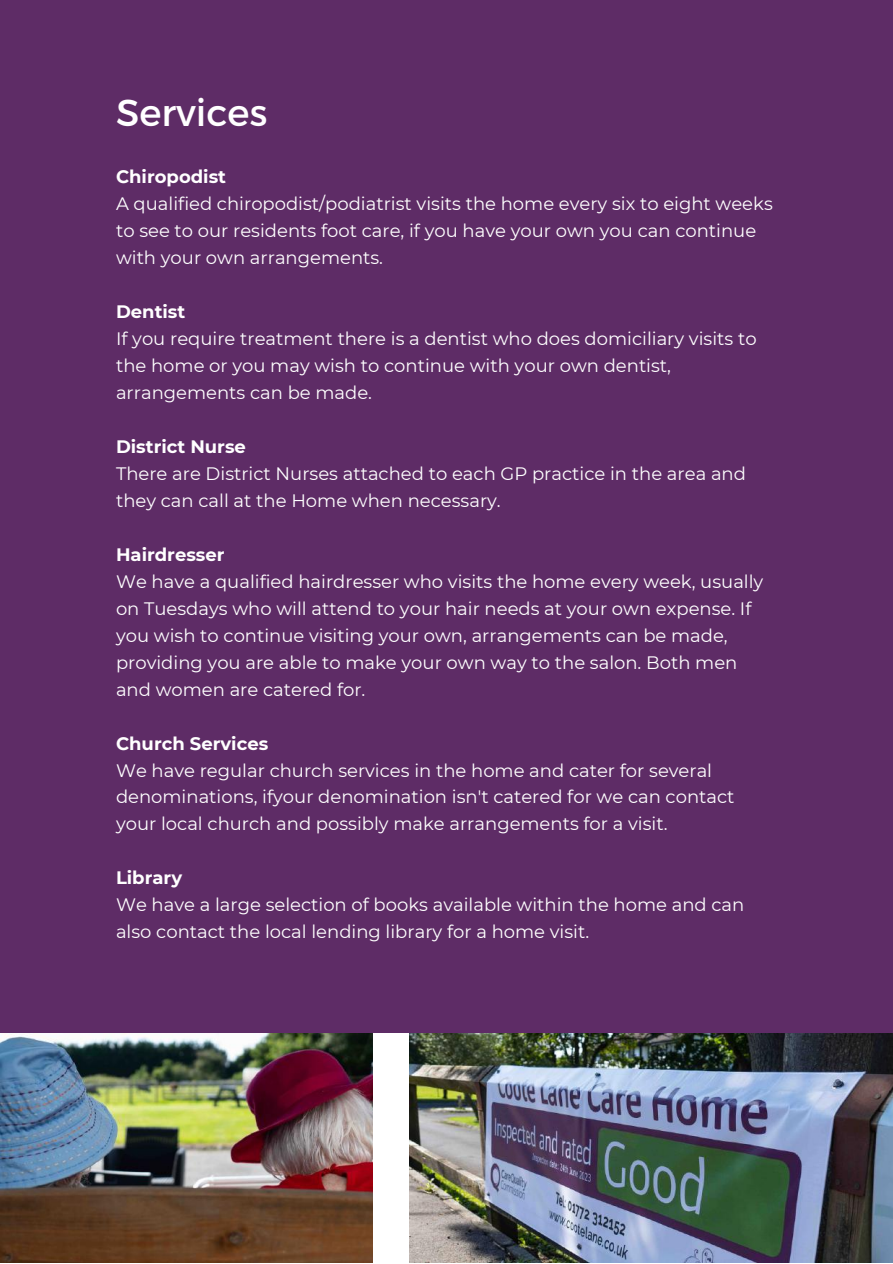
<style>
.page{position:relative;width:893px;height:1264px;background:#fff}
.page>*{position:absolute;margin:0;border:0;box-sizing:border-box;transform-origin:0 0}
.t1{font:37.5px "Montserrat";color:#fff}
.t2{font:18px/27px "Montserrat";color:#fff}
.t3{font:700 18px "Montserrat";color:#fff}
</style>
<div class="page">
<img style="left:0;top:1032px;width:373px;height:230px">
<img style="left:409px;top:1032px;width:483px;height:230px">
<div style="left:0;top:0;width:892px;height:1032px;background:#5e2c66"></div>
<h1 class="t1" style="left:116px;top:88px;width:153px">Services</h1>
<p class="t3" style="left:116px;top:165px;width:111px">Chiropodist</p>
<p class="t2" style="left:116px;top:190px;width:658px">A qualified chiropodist/podiatrist visits the home every six to eight weeks to see to our residents foot care, if you have your own you can continue with your own arrangements.</p>
<p class="t3" style="left:116px;top:300px;width:71px">Dentist</p>
<p class="t2" style="left:116px;top:325px;width:642px">If you require treatment there is a dentist who does domiciliary visits to the home or you may wish to continue with your own dentist, arrangements can be made.</p>
<p class="t3" style="left:116px;top:435px;width:131px">District Nurse</p>
<p class="t2" style="left:116px;top:459px;width:631px">There are District Nurses attached to each GP practice in the area and they can call at the Home when necessary.</p>
<p class="t3" style="left:116px;top:543px;width:110px">Hairdresser</p>
<p class="t2" style="left:116px;top:567px;width:648px">We have a qualified hairdresser who visits the home every week, usually on Tuesdays who will attend to your hair needs at your own expense. If you wish to continue visiting your own, arrangements can be made, providing you are able to make your own way to the salon. Both men and women are catered for.</p>
<p class="t3" style="left:116px;top:732px;width:154px">Church Services</p>
<p class="t2" style="left:116px;top:756px;width:620px">We have regular church services in the home and cater for several denominations, ifyour denomination isn't catered for we can contact your local church and possibly make arrangements for a visit.</p>
<p class="t3" style="left:116px;top:867px;width:68px">Library</p>
<p class="t2" style="left:116px;top:891px;width:629px">We have a large selection of books available within the home and can also contact the local lending library for a home visit.</p>
</div>
